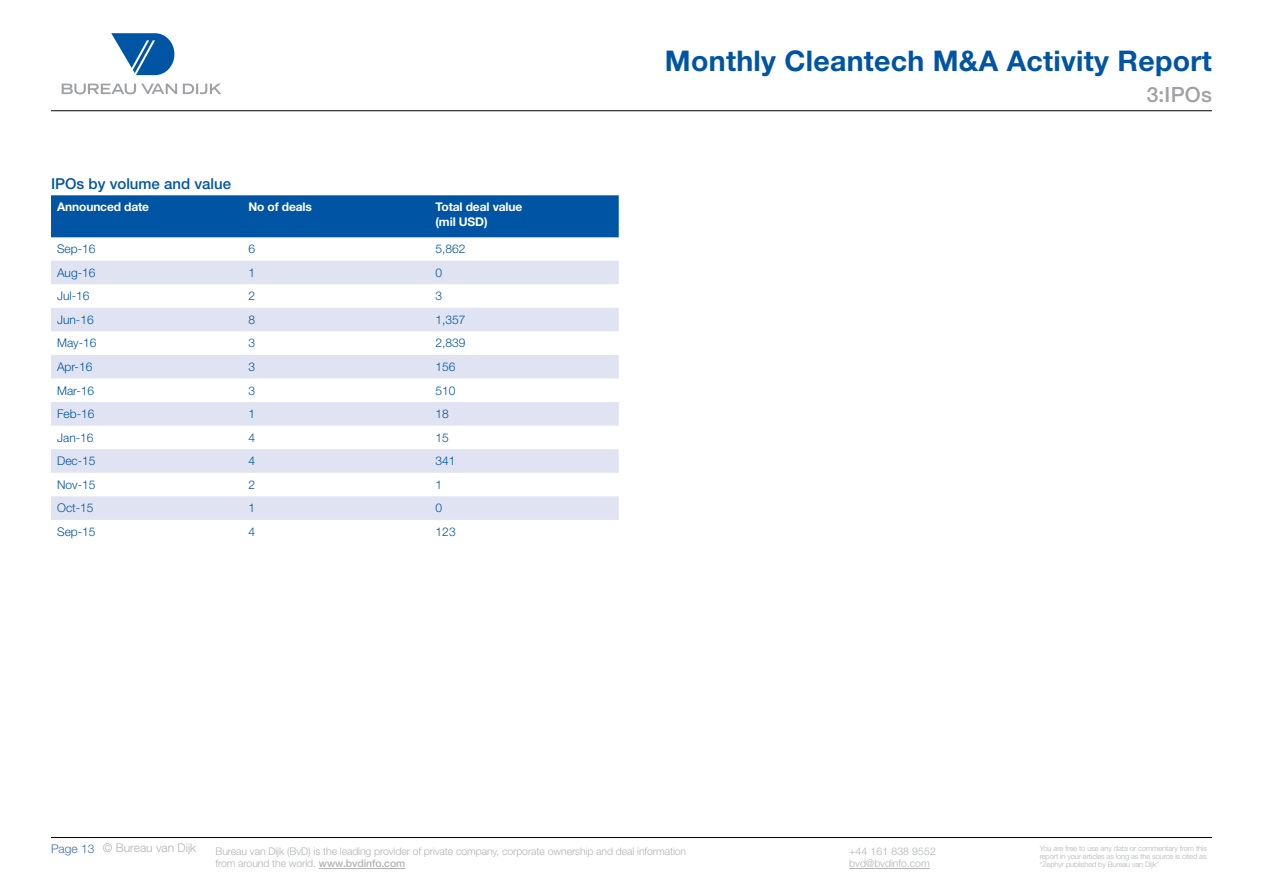
<style>
.page{position:relative;width:1263px;height:893px;background:#fff}
.page>*{position:absolute;margin:0;border:0;box-sizing:border-box;transform-origin:0 0}
.t1{font:700 28.5px "Helvetica Neue LTW1 G";letter-spacing:.01em;color:#0054a4}
.t2{font:500 21px "Helvetica Neue LTW1 G";color:#9fa1a4}
.t3{font:500 15px "Helvetica Neue LTW1 G";color:#0054a4}
.t4{font:300 12px "Helvetica Neue LT Std";color:#0054a4}
.t5{font:700 12px/14.4px "Helvetica Neue LTW1 G";letter-spacing:-.01em;color:#fff}
.t6{font:300 12px "Helvetica Neue LT Std";color:#b1b3b5}
.t7{font:300 10.5px/12.6px "Helvetica Neue LT Std";letter-spacing:-.01em;color:#b1b3b5}
.t8{font:300 7.5px/8.2px "Helvetica Neue LT Std";letter-spacing:-.015em;color:#b1b3b5;text-align:justify}
.s1{color:#3f6ab1}
.s2{font-family:"Helvetica Neue LTW1 G";font-weight:500}
</style>
<div class="page">
<hr style="left:319px;top:868px;width:86px;height:1px;background:#b1b3b5">
<hr style="left:849px;top:868px;width:81px;height:1px;background:#b1b3b5">
<svg style="left:62px;top:84px;width:159px;height:10px"></svg>
<svg style="left:111px;top:33px;width:63px;height:42px"></svg>
<hr style="left:51px;top:110px;width:1161px;height:1px;background:#000">
<hr style="left:51px;top:837px;width:1161px;height:1px;background:#000">
<div style="left:51px;top:195px;width:568px;height:42px;background:#0054a4"></div>
<svg style="left:51px;top:261px;width:568px;height:259px;fill:#e0e3f2"></svg>
<h3 class="t3" style="left:51px;top:175px;width:182px">IPOs by volume and value</h3>
<p class="t5" style="left:57px;top:200px;width:94px">Announced date</p>
<p class="t5" style="left:248px;top:200px;width:65px">No of deals</p>
<p class="t5" style="left:435px;top:200px;width:88px">Total deal value (mil USD)</p>
<p class="t4" style="left:57px;top:242px;width:40px">Sep-16</p>
<p class="t4" style="left:248px;top:242px;width:8px">6</p>
<p class="t4" style="left:435px;top:242px;width:32px">5,862</p>
<p class="t4" style="left:57px;top:265px;width:40px">Aug-16</p>
<p class="t4" style="left:248px;top:265px;width:8px">1</p>
<p class="t4" style="left:435px;top:265px;width:8px">0</p>
<p class="t4" style="left:57px;top:289px;width:34px">Jul-16</p>
<p class="t4" style="left:248px;top:289px;width:8px">2</p>
<p class="t4" style="left:435px;top:289px;width:8px">3</p>
<p class="t4" style="left:57px;top:312px;width:38px">Jun-16</p>
<p class="t4" style="left:248px;top:312px;width:8px">8</p>
<p class="t4" style="left:435px;top:312px;width:32px">1,357</p>
<p class="t4" style="left:57px;top:336px;width:41px">May-16</p>
<p class="t4" style="left:248px;top:336px;width:8px">3</p>
<p class="t4" style="left:436px;top:336px;width:32px">2,839</p>
<p class="t4" style="left:57px;top:359px;width:37px">Apr-16</p>
<p class="t4" style="left:248px;top:359px;width:8px">3</p>
<p class="t4" style="left:436px;top:359px;width:22px">156</p>
<p class="t4" style="left:57px;top:383px;width:39px">Mar-16</p>
<p class="t4" style="left:248px;top:383px;width:8px">3</p>
<p class="t4" style="left:436px;top:383px;width:22px">510</p>
<p class="t4" style="left:57px;top:406px;width:39px">Feb-16</p>
<p class="t4" style="left:248px;top:406px;width:8px">1</p>
<p class="t4" style="left:436px;top:406px;width:15px">18</p>
<p class="t4" style="left:57px;top:430px;width:38px">Jan-16</p>
<p class="t4" style="left:248px;top:430px;width:8px">4</p>
<p class="t4" style="left:436px;top:430px;width:15px">15</p>
<p class="t4" style="left:57px;top:454px;width:40px">Dec-15</p>
<p class="t4" style="left:248px;top:454px;width:8px">4</p>
<p class="t4" style="left:436px;top:454px;width:22px">341</p>
<p class="t4" style="left:57px;top:477px;width:40px">Nov-15</p>
<p class="t4" style="left:248px;top:477px;width:8px">2</p>
<p class="t4" style="left:436px;top:477px;width:8px">1</p>
<p class="t4" style="left:57px;top:501px;width:38px">Oct-15</p>
<p class="t4" style="left:248px;top:501px;width:8px">1</p>
<p class="t4" style="left:436px;top:501px;width:8px">0</p>
<p class="t4" style="left:57px;top:524px;width:40px">Sep-15</p>
<p class="t4" style="left:249px;top:524px;width:8px">4</p>
<p class="t4" style="left:436px;top:524px;width:22px">123</p>
<h1 class="t1" style="left:665px;top:43px;width:548px">Monthly Cleantech M&amp;A Activity Report</h1>
<h2 class="t2" style="left:1147px;top:82px;width:67px">3:IPOs</h2>
<p class="t6" style="left:51px;top:840px;width:147px"><span class="s1">Page 13</span> © Bureau van Dijk</p>
<p class="t7" style="left:215px;top:845px;width:472px">Bureau van Dijk (BvD) is the leading provider of private company, corporate ownership and deal information from around the world. <span class="s2">www.bvdinfo.com</span></p>
<p class="t8" style="left:1040px;top:844px;width:169px">You are free to use any data or commentary from this report in your articles as long as the source is cited as “Zephyr published by Bureau van Dijk”</p>
<p class="t7" style="left:849px;top:845px;width:88px">+44 161 838 9552 bvd@bvdinfo.com</p>
</div>
